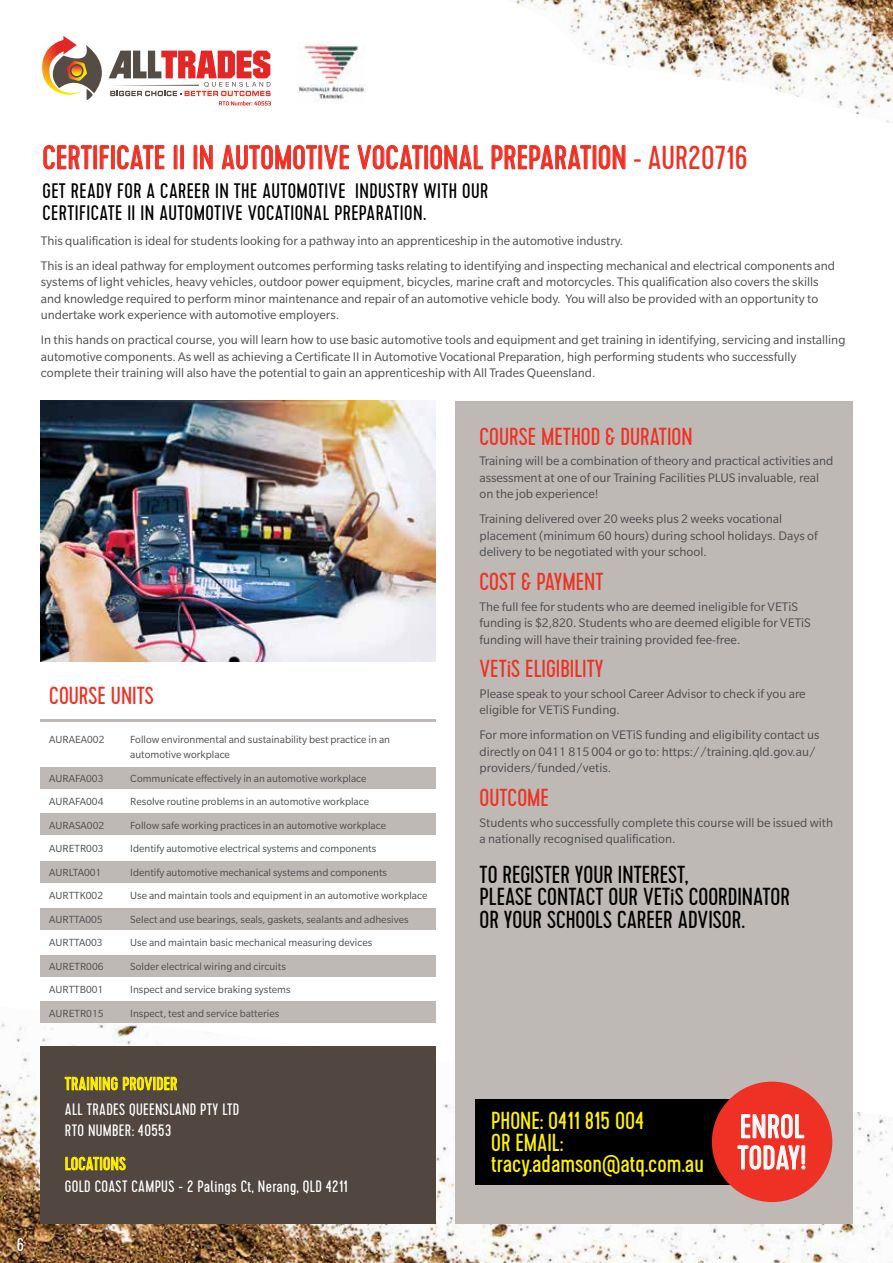
<style>
.page{position:relative;width:893px;height:1263px;background:#fff}
.page>*{position:absolute;margin:0;border:0;box-sizing:border-box;transform-origin:0 0}
.t1{font:33.15px "Cervo";letter-spacing:.01em;color:#ee3124}
.t2{font:33.15px/31.2px "Cervo";letter-spacing:.01em;color:#fff}
.t3{font:24.6px/22.5px "Cervo";color:#000}
.t4{font:24.6px "Cervo";color:#ee3124}
.t5{font:24.6px/21.8px "Cervo";color:#fff200}
.t6{font:21px/22.5px "Cervo";letter-spacing:.02em;color:#000}
.t7{font:18.6px "Cervo";color:#fff}
.t8{font:18px "Cervo";letter-spacing:.02em;color:#fff200}
.t9{font:16.5px/21px "Cervo";letter-spacing:.02em;color:#fff}
.t10{font:13.5px/16.5px "Slate Std";color:#4d4d4f}
.t11{font:11.25px/15px "Slate Std";color:#4d4d4f}
.s1{font-size:30.6px}
</style>
<div class="page">
<img style="left:515px;top:0;width:378px;height:123px">
<img style="left:0;top:1006px;width:893px;height:257px">
<div style="left:455px;top:401px;width:397px;height:822px;background:#beb9b5"></div>
<img style="left:41px;top:401px;width:395px;height:261px">
<div style="left:41px;top:767px;width:395px;height:21px;background:#beb9b5"></div>
<div style="left:41px;top:813px;width:395px;height:22px;background:#beb9b5"></div>
<div style="left:41px;top:862px;width:395px;height:21px;background:#beb9b5"></div>
<div style="left:41px;top:908px;width:395px;height:22px;background:#beb9b5"></div>
<div style="left:41px;top:955px;width:395px;height:21px;background:#beb9b5"></div>
<div style="left:41px;top:1001px;width:395px;height:22px;background:#beb9b5"></div>
<hr style="left:41px;top:719px;width:395px;height:2px;background:#beb9b5">
<div style="left:475px;top:1099px;width:270px;height:85px;background:#000"></div>
<div style="left:712px;top:1081px;width:120px;height:121px;background:#ee3124;border-radius:50%"></div>
<svg style="left:737px;top:1114px;width:68px;height:56px"></svg>
<div style="left:41px;top:1046px;width:395px;height:177px;background:#514640"></div>
<svg style="left:64px;top:1076px;width:113px;height:15px"></svg>
<svg style="left:65px;top:1156px;width:61px;height:15px"></svg>
<svg style="left:43px;top:145px;width:49px;height:25px"></svg>
<div style="left:93px;top:145px;width:4px;height:24px;border:1px solid #ee3124"></div>
<svg style="left:99px;top:145px;width:10px;height:25px"></svg>
<div style="left:111px;top:145px;width:4px;height:24px;border:1px solid #ee3124"></div>
<svg style="left:117px;top:145px;width:48px;height:25px"></svg>
<div style="left:174px;top:145px;width:3px;height:24px;border:1px solid #ee3124"></div>
<div style="left:180px;top:145px;width:4px;height:24px;border:1px solid #ee3124"></div>
<div style="left:194px;top:145px;width:3px;height:24px;border:1px solid #ee3124"></div>
<svg style="left:200px;top:145px;width:13px;height:25px"></svg>
<svg style="left:221px;top:145px;width:96px;height:25px"></svg>
<div style="left:319px;top:145px;width:3px;height:24px;border:1px solid #ee3124"></div>
<svg style="left:324px;top:145px;width:25px;height:25px"></svg>
<svg style="left:357px;top:145px;width:66px;height:25px"></svg>
<div style="left:424px;top:145px;width:4px;height:24px;border:1px solid #ee3124"></div>
<svg style="left:430px;top:145px;width:53px;height:25px"></svg>
<svg style="left:491px;top:145px;width:100px;height:25px"></svg>
<div style="left:593px;top:145px;width:3px;height:24px;border:1px solid #ee3124"></div>
<svg style="left:598px;top:145px;width:28px;height:25px"></svg>
<svg style="left:42px;top:36px;width:229px;height:70px"></svg>
<img style="left:297px;top:42px;width:68px;height:60px">
<h1 class="t1" style="left:43px;top:138px;width:707px">CERTIFICATE II IN AUTOMOTIVE VOCATIONAL PREPARATION <span class="s1">-</span> AUR20716</h1>
<h3 class="t6" style="left:43px;top:180px;width:447px">GET READY FOR A CAREER IN THE AUTOMOTIVE INDUSTRY WITH OUR<br>CERTIFICATE II IN AUTOMOTIVE VOCATIONAL PREPARATION.</h3>
<p class="t10" style="left:41px;top:228px;width:796px;line-height:25px">This qualification is ideal for students looking for a pathway into an apprenticeship in the automotive industry.<br>This is an ideal pathway for employment outcomes performing tasks relating to identifying and inspecting mechanical and electrical components and</p>
<p class="t10" style="left:41px;top:273px;width:779px;text-align:justify">systems of light vehicles, heavy vehicles, outdoor power equipment, bicycles, marine craft and motorcycles. This qualification also covers the skills and knowledge required to perform minor maintenance and repair of an automotive vehicle body. You will also be provided with an opportunity to undertake work experience with automotive employers.</p>
<p class="t10" style="left:41px;top:331px;width:806px">In this hands on practical course, you will learn how to use basic automotive tools and equipment and get training in identifying, servicing and installing automotive components. As well as achieving a Certificate II in Automotive Vocational Preparation, high performing students who successfully complete their training will also have the potential to gain an apprenticeship with All Trades Queensland.</p>
<h2 class="t4" style="left:49px;top:681px;width:106px">COURSE UNITS</h2>
<p class="t11" style="left:49px;top:732px;width:57px">AURAEA002</p>
<p class="t11" style="left:130px;top:732px;width:261px">Follow environmental and sustainability best practice in an automotive workplace</p>
<p class="t11" style="left:49px;top:770px;width:56px">AURAFA003</p>
<p class="t11" style="left:130px;top:770px;width:238px">Communicate effectively in an automotive workplace</p>
<p class="t11" style="left:49px;top:794px;width:56px">AURAFA004</p>
<p class="t11" style="left:130px;top:794px;width:240px">Resolve routine problems in an automotive workplace</p>
<p class="t11" style="left:49px;top:817px;width:56px">AURASA002</p>
<p class="t11" style="left:130px;top:817px;width:257px">Follow safe working practices in an automotive workplace</p>
<p class="t11" style="left:49px;top:841px;width:56px">AURETR003</p>
<p class="t11" style="left:130px;top:841px;width:247px">Identify automotive electrical systems and components</p>
<p class="t11" style="left:49px;top:864px;width:54px">AURLTA001</p>
<p class="t11" style="left:130px;top:864px;width:258px">Identify automotive mechanical systems and components</p>
<p class="t11" style="left:49px;top:888px;width:55px">AURTTK002</p>
<p class="t11" style="left:130px;top:888px;width:299px">Use and maintain tools and equipment in an automotive workplace</p>
<p class="t11" style="left:49px;top:911px;width:55px">AURTTA005</p>
<p class="t11" style="left:130px;top:911px;width:280px">Select and use bearings, seals, gaskets, sealants and adhesives</p>
<p class="t11" style="left:49px;top:935px;width:55px">AURTTA003</p>
<p class="t11" style="left:130px;top:935px;width:243px">Use and maintain basic mechanical measuring devices</p>
<p class="t11" style="left:49px;top:958px;width:56px">AURETR006</p>
<p class="t11" style="left:130px;top:958px;width:157px">Solder electrical wiring and circuits</p>
<p class="t11" style="left:49px;top:982px;width:56px">AURTTB001</p>
<p class="t11" style="left:130px;top:982px;width:162px">Inspect and service braking systems</p>
<p class="t11" style="left:49px;top:1005px;width:56px">AURETR015</p>
<p class="t11" style="left:130px;top:1005px;width:150px">Inspect, test and service batteries</p>
<h2 class="t4" style="left:479px;top:422px;width:215px">COURSE METHOD &amp; DURATION</h2>
<p class="t10" style="left:479px;top:453px;width:355px">Training will be a combination of theory and practical activities and assessment at one of our Training Facilities PLUS invaluable, real on the job experience!</p>
<p class="t10" style="left:479px;top:511px;width:340px">Training delivered over 20 weeks plus 2 weeks vocational placement (minimum 60 hours) during school holidays. Days of delivery to be negotiated with your school.</p>
<h2 class="t4" style="left:479px;top:567px;width:126px">COST &amp; PAYMENT</h2>
<p class="t10" style="left:479px;top:598px;width:333px">The full fee for students who are deemed ineligible for VETiS funding is $2,820. Students who are deemed eligible for VETiS funding will have their training provided fee-free.</p>
<h2 class="t4" style="left:479px;top:655px;width:126px">VETiS ELIGIBILITY</h2>
<p class="t10" style="left:479px;top:685px;width:328px">Please speak to your school Career Advisor to check if you are eligible for VETiS Funding.</p>
<p class="t10" style="left:479px;top:727px;width:341px">For more information on VETiS funding and eligibility contact us directly on 0411 815 004 or go to: https://training.qld.gov.au/ providers/funded/vetis.</p>
<h2 class="t4" style="left:479px;top:783px;width:71px">OUTCOME</h2>
<p class="t10" style="left:479px;top:814px;width:355px">Students who successfully complete this course will be issued with a nationally recognised qualification.</p>
<h2 class="t3" style="left:479px;top:864px;width:312px">TO REGISTER YOUR INTEREST,<br>PLEASE CONTACT OUR VETiS COORDINATOR<br>OR YOUR SCHOOLS CAREER ADVISOR.</h2>
<h3 class="t7" style="left:17px;top:1234px;width:9px">6</h3>
<h3 class="t8" style="left:65px;top:1073px;width:114px">TRAINING PROVIDER</h3>
<p class="t9" style="left:65px;top:1099px;width:176px">ALL TRADES QUEENSLAND PTY LTD<br>RTO NUMBER: 40553</p>
<h3 class="t8" style="left:65px;top:1153px;width:62px">LOCATIONS</h3>
<p class="t9" style="left:65px;top:1176px;width:284px">GOLD COAST CAMPUS - 2 Palings Ct, Nerang, QLD 4211</p>
<h2 class="t5" style="left:491px;top:1110px;width:214px">PHONE: 0411 815 004<br>OR EMAIL: tracy.adamson@atq.com.au</h2>
<h1 class="t2" style="left:737px;top:1112px;width:71px">ENROL<br>TODAY!</h1>
</div>
